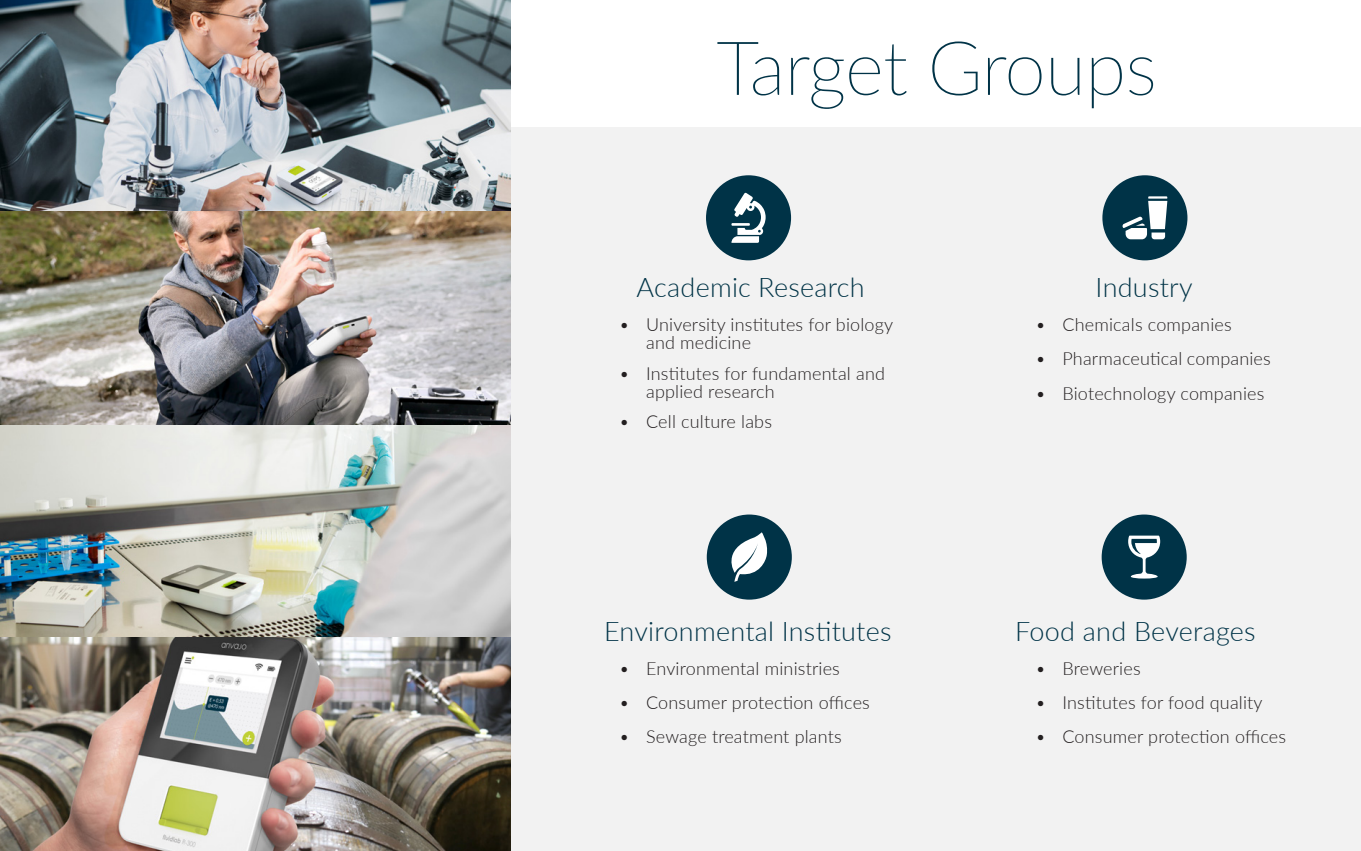
<style>
.page{position:relative;width:1361px;height:851px;background:#fff}
.page>*{position:absolute;margin:0;border:0;box-sizing:border-box;transform-origin:0 0}
.t1{font:100 75px "Lato";letter-spacing:-.015em;color:#003347}
.t2{font:300 27px "Lato";letter-spacing:.01em;color:#003347}
.t3{font:300 27px "Lato";letter-spacing:.01em;color:#003346}
.t4{font:300 18px/18px "Lato";letter-spacing:.01em;color:#231f20}
</style>
<div class="page">
<div style="left:0;top:128px;width:1361px;height:722px;background:#f2f2f2"></div>
<img style="left:0;top:0;width:510px;height:850px">
<div style="left:706px;top:175px;width:85px;height:85px;background:#003347;border-radius:50%"></div>
<svg style="left:731px;top:193px;width:34px;height:50px"></svg>
<div style="left:707px;top:514px;width:85px;height:85px;background:#003347;border-radius:50%"></div>
<svg style="left:731px;top:532px;width:37px;height:49px"></svg>
<div style="left:1102px;top:175px;width:85px;height:85px;background:#003347;border-radius:50%"></div>
<svg style="left:1122px;top:196px;width:45px;height:43px"></svg>
<div style="left:1101px;top:514px;width:85px;height:85px;background:#003347;border-radius:50%"></div>
<svg style="left:1128px;top:535px;width:32px;height:43px"></svg>
<p class="t1" style="left:716px;top:17px;width:442px">Target Groups</p>
<p class="t3" style="left:636px;top:268px;width:230px">Academic Research</p>
<p class="t4" style="left:646px;top:314px;width:248px;text-indent:-27px">• University institutes for biology and medicine</p>
<p class="t4" style="left:646px;top:363px;width:240px;text-indent:-27px">• Institutes for fundamental and applied research</p>
<p class="t4" style="left:619px;top:412px;width:154px">• Cell culture labs</p>
<p class="t3" style="left:1095px;top:268px;width:99px">Industry</p>
<p class="t4" style="left:1035px;top:314px;width:198px">• Chemicals companies</p>
<p class="t4" style="left:1035px;top:349px;width:237px">• Pharmaceutical companies</p>
<p class="t4" style="left:1035px;top:383px;width:230px">• Biotechnology companies</p>
<p class="t2" style="left:604px;top:612px;width:289px">Environmental Institutes</p>
<p class="t2" style="left:1015px;top:612px;width:242px">Food and Beverages</p>
<p class="t4" style="left:619px;top:658px;width:222px">• Environmental ministries</p>
<p class="t4" style="left:619px;top:692px;width:252px">• Consumer protection offices</p>
<p class="t4" style="left:619px;top:727px;width:224px">• Sewage treatment plants</p>
<p class="t4" style="left:1035px;top:658px;width:107px">• Breweries</p>
<p class="t4" style="left:1035px;top:692px;width:229px">• Institutes for food quality</p>
<p class="t4" style="left:1035px;top:727px;width:252px">• Consumer protection offices</p>
</div>
